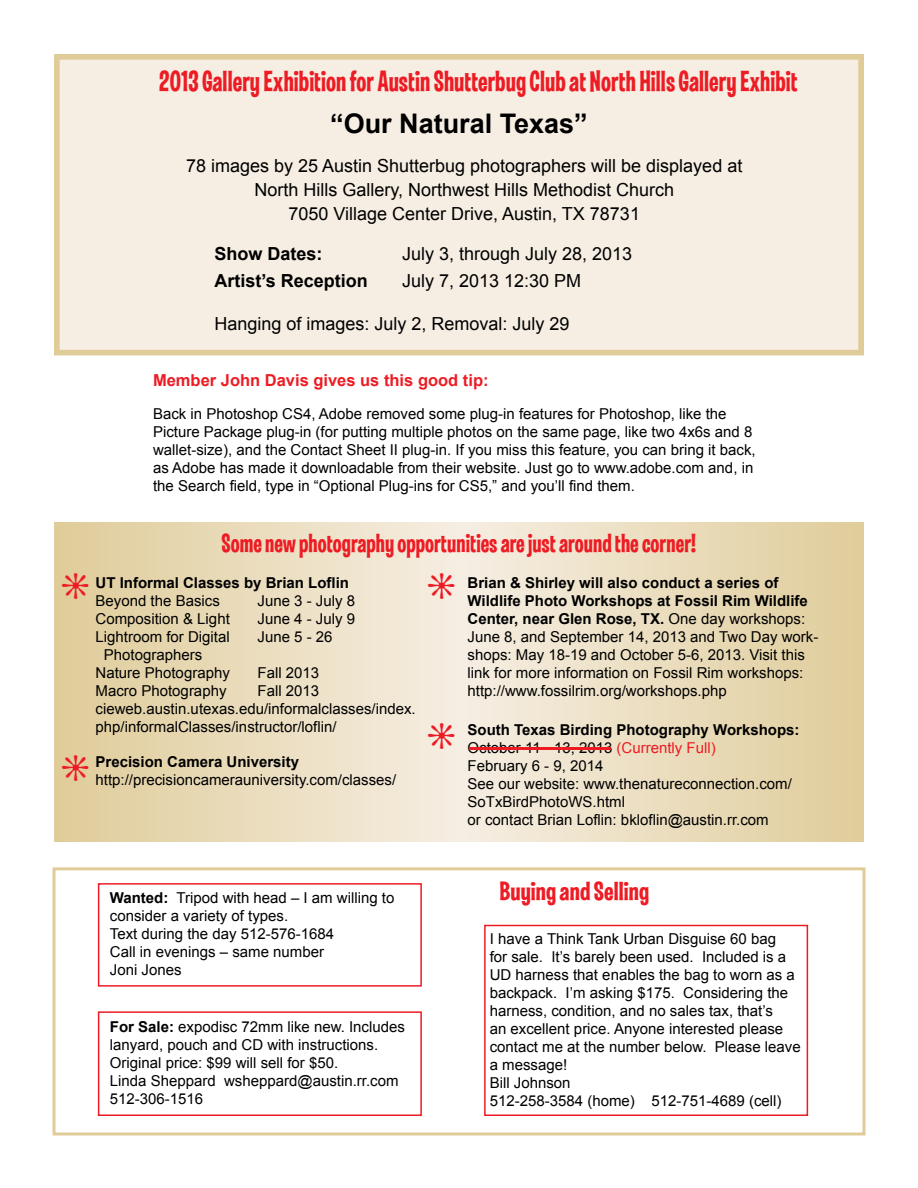
<style>
.page{position:relative;width:918px;height:1188px;background:#fff}
.page>*{position:absolute;margin:0;border:0;box-sizing:border-box;transform-origin:0 0}
.t1{font:30px "Las Vegas OT Jackpot";color:#ed1c24}
.t2{font:27px "Las Vegas OT Jackpot";color:#ed1c24}
.t3{font:700 27px "Arial";color:#000}
.t4{font:27px "Las Vegas OT Jackpot";color:#ed1c24;scale:1.11 1}
.t5{font:18px/24px "Arial";color:#000;text-align:center}
.t6{font:700 18px "Arial";color:#000}
.t7{font:700 16.5px "Arial";color:#ed1c24}
.t8{font:15px/18px "Arial";color:#000}
.t9{font:700 15px "Arial";color:#000}
.s1{font-weight:700}
.s2{color:#ed1c24}
</style>
<div class="page">
<div style="left:52px;top:867px;width:814px;height:269px;border:3px solid #dfcc99"></div>
<div style="left:57px;top:57px;width:804px;height:296px;background:#f6eee3"></div>
<div style="left:54px;top:54px;width:810px;height:301px;border:6px solid #dfcc99"></div>
<svg style="left:54px;top:522px;width:810px;height:320px;background:#eaddbe"></svg>
<div style="left:98px;top:883px;width:324px;height:104px;border:2px solid #ed1c24"></div>
<div style="left:484px;top:925px;width:324px;height:191px;border:2px solid #ed1c24"></div>
<div style="left:98px;top:1011px;width:324px;height:105px;border:2px solid #ed1c24"></div>
<hr style="left:469px;top:747px;width:142px;height:3px;background:#ed1c24">
<svg style="left:428px;top:574px;width:27px;height:25px"></svg>
<svg style="left:62px;top:574px;width:26px;height:25px"></svg>
<svg style="left:428px;top:723px;width:27px;height:26px"></svg>
<svg style="left:62px;top:755px;width:26px;height:26px"></svg>
<h1 class="t1" style="left:159px;top:64px;width:640px">2013 Gallery Exhibition for Austin Shutterbug Club at North Hills Gallery Exhibit</h1>
<h2 class="t3" style="left:330px;top:105px;width:259px">“Our Natural Texas”</h2>
<p class="t5" style="left:186px;top:154px;width:558px">78 images by 25 Austin Shutterbug photographers will be displayed at<br>North Hills Gallery, Northwest Hills Methodist Church<br>7050 Village Center Drive, Austin, TX 78731</p>
<p class="t6" style="left:214px;top:242px;width:110px">Show Dates:</p>
<p class="t5" style="left:402px;top:242px;width:232px">July 3, through July 28, 2013</p>
<p class="t6" style="left:214px;top:269px;width:155px">Artist’s Reception</p>
<p class="t5" style="left:402px;top:269px;width:181px">July 7, 2013 12:30 PM</p>
<p class="t5" style="left:214px;top:312px;width:357px">Hanging of images: July 2, Removal: July 29</p>
<p class="t7" style="left:153px;top:370px;width:337px">Member John Davis gives us this good tip:</p>
<p class="t8" style="left:153px;top:404px;width:604px">Back in Photoshop CS4, Adobe removed some plug-in features for Photoshop, like the Picture Package plug-in (for putting multiple photos on the same page, like two 4x6s and 8 wallet-size), and the Contact Sheet II plug-in. If you miss this feature, you can bring it back, as Adobe has made it downloadable from their website. Just go to www.adobe.com and, in the Search field, type in “Optional Plug-ins for CS5,” and you’ll find them.</p>
<h2 class="t2" style="left:222px;top:528px;width:476px">Some new photography opportunities are just around the corner!</h2>
<p class="t9" style="left:96px;top:573px;width:255px">UT Informal Classes by Brian Loflin</p>
<p class="t8" style="left:96px;top:592px;width:126px">Beyond the Basics</p>
<p class="t8" style="left:258px;top:592px;width:99px">June 3 - July 8</p>
<p class="t8" style="left:96px;top:610px;width:136px">Composition &amp; Light</p>
<p class="t8" style="left:258px;top:610px;width:99px">June 4 - July 9</p>
<p class="t8" style="left:96px;top:628px;width:136px">Lightroom for Digital</p>
<p class="t8" style="left:258px;top:628px;width:77px">June 5 - 26</p>
<p class="t8" style="left:96px;top:646px;width:136px;text-indent:8px">Photographers<br>Nature Photography</p>
<p class="t8" style="left:258px;top:664px;width:63px">Fall 2013</p>
<p class="t8" style="left:96px;top:682px;width:322px;text-indent:162px">Fall 2013 cieweb.austin.utexas.edu/informalclasses/index. php/informalClasses/instructor/loflin/</p>
<p class="t8" style="left:96px;top:682px;width:132px">Macro Photography</p>
<p class="t9" style="left:96px;top:752px;width:205px">Precision Camera University</p>
<p class="t8" style="left:96px;top:771px;width:302px">http://precisioncamerauniversity.com/classes/</p>
<p class="t8" style="left:468px;top:574px;width:352px"><span class="s1">Brian &amp; Shirley will also conduct a series of Wildlife Photo Workshops at Fossil Rim Wildlife Center, near Glen Rose, TX.</span> One day workshops:<br>June 8, and September 14, 2013 and Two Day work&shy;shops: May 18-19 and October 5-6, 2013. Visit this link for more information on Fossil Rim workshops: http://www.fossilrim.org/workshops.php</p>
<p class="t8" style="left:468px;top:721px;width:333px"><span class="s1">South Texas Birding Photography Workshops:<br></span>October 11 - 13, 2013 <span class="s2">(Currently Full)<br></span>February 6 - 9, 2014<br>See our website: www.thenatureconnection.com/ SoTxBirdPhotoWS.html<br>or contact Brian Loflin: bkloflin@austin.rr.com</p>
<p class="t8" style="left:110px;top:889px;width:286px"><span class="s1">Wanted:</span> Tripod with head – I am willing to consider a variety of types.<br>Text during the day 512-576-1684<br>Call in evenings – same number<br>Joni Jones</p>
<h2 class="t4" style="left:499px;top:876px;width:136px">Buying and Selling</h2>
<p class="t8" style="left:490px;top:930px;width:313px">I have a Think Tank Urban Disguise 60 bag<br>for sale. It’s barely been used. Included is a UD harness that enables the bag to worn as a backpack. I’m asking $175. Considering the harness, condition, and no sales tax, that’s<br>an excellent price. Anyone interested please contact me at the number below. Please leave a message!<br>Bill Johnson<br>512-258-3584 (home) 512-751-4689 (cell)</p>
<p class="t8" style="left:110px;top:1018px;width:297px"><span class="s1">For Sale:</span> expodisc 72mm like new. Includes lanyard, pouch and CD with instructions.<br>Original price: $99 will sell for $50.<br>Linda Sheppard wsheppard@austin.rr.com 512-306-1516</p>
</div>
